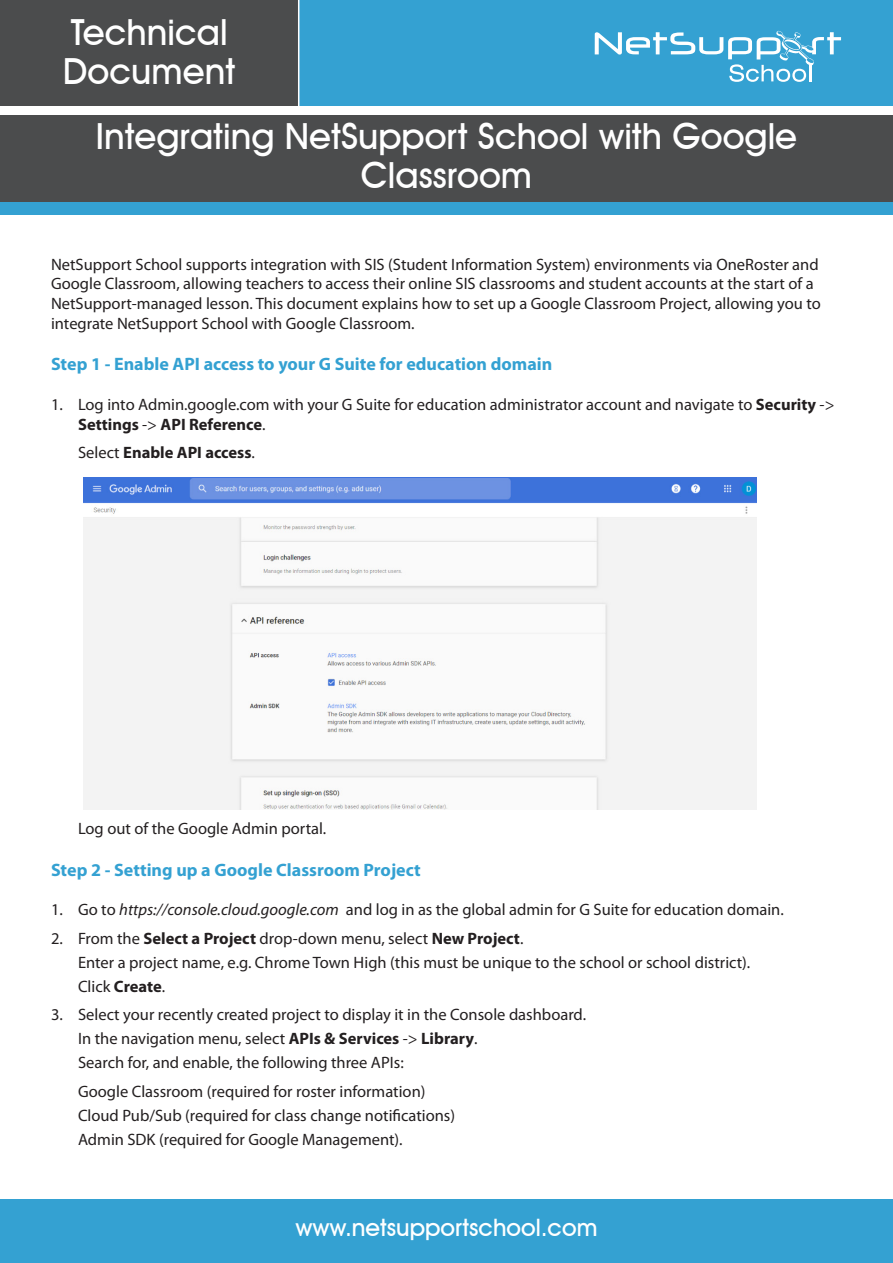
<style>
.page{position:relative;width:893px;height:1263px;background:#fff}
.page>*{position:absolute;margin:0;border:0;box-sizing:border-box;transform-origin:0 0}
.t1{font:500 36px/39px "Avant Garde IT Cby BT";color:#fff;text-align:center}
.t2{font:500 24px "Avant Garde IT Cby BT";color:#fff}
.t3{font:700 18px "Myriad Pro";color:#34a1d2}
.t4{font:16.5px/19.8px "Myriad Pro";color:#231f20}
.t5{font:700 16.5px "Myriad Pro";color:#231f20}
.s1{font-weight:700}
.s2{font-weight:400}
.s3{font-style:italic}
</style>
<div class="page">
<div style="left:0;top:202px;width:893px;height:13px;background:#34a1d2"></div>
<div style="left:0;top:115px;width:893px;height:87px;background:#4b4c4d"></div>
<div style="left:0;top:0;width:893px;height:106px;background:#34a1d2"></div>
<div style="left:0;top:1199px;width:893px;height:64px;background:#34a1d2"></div>
<svg style="left:595px;top:30px;width:246px;height:52px"></svg>
<div style="left:0;top:0;width:299px;height:106px;background:#4b4c4d"></div>
<hr style="left:298px;top:0;width:1px;height:108px;background:#fff">
<img style="left:83px;top:477px;width:673px;height:332px">
<p class="t1" style="left:71px;top:12px;width:158px">Technical</p>
<p class="t1" style="left:63px;top:51px;width:174px">Document</p>
<p class="t1" style="left:96px;top:117px;width:703px">Integrating NetSupport School with Google<br>Classroom</p>
<p class="t4" style="left:51px;top:254px;width:771px">NetSupport School supports integration with SIS (Student Information System) environments via OneRoster and Google Classroom, allowing teachers to access their online SIS classrooms and student accounts at the start of a NetSupport-managed lesson. This document explains how to set up a Google Classroom Project, allowing you to integrate NetSupport School with Google Classroom.</p>
<p class="t3" style="left:51px;top:353px;width:503px">Step 1 - Enable API access to your G Suite for education domain</p>
<p class="t4" style="left:78px;top:394px;width:758px;text-indent:-27px">1. Log into Admin.google.com with your G Suite for education administrator account and navigate to <span class="s1">Security</span> -&gt;<br><span class="s1">Settings</span> -&gt; <span class="s1">API Reference</span>.</p>
<p class="t5" style="left:78px;top:442px;width:178px"><span class="s2">Select</span> Enable API access<span class="s2">.</span></p>
<p class="t4" style="left:78px;top:819px;width:250px">Log out of the Google Admin portal.</p>
<p class="t3" style="left:51px;top:858px;width:371px">Step 2 - Setting up a Google Classroom Project</p>
<p class="t4" style="left:51px;top:900px;width:734px">1. Go to <span class="s3">https://console.cloud.google.com</span> and log in as the global admin for G Suite for education domain.</p>
<p class="t4" style="left:51px;top:928px;width:474px">2. From the <span class="s1">Select a Project</span> drop-down menu, select <span class="s1">New Project</span>.</p>
<p class="t4" style="left:78px;top:952px;width:674px">Enter a project name, e.g. Chrome Town High (this must be unique to the school or school district).</p>
<p class="t4" style="left:78px;top:976px;width:89px">Click <span class="s1">Create</span>.</p>
<p class="t4" style="left:51px;top:1004px;width:537px">3. Select your recently created project to display it in the Console dashboard.</p>
<p class="t4" style="left:78px;top:1028px;width:401px">In the navigation menu, select <span class="s1">APIs &amp; Services</span> -&gt; <span class="s1">Library</span>.</p>
<p class="t4" style="left:78px;top:1052px;width:327px">Search for, and enable, the following three APIs:</p>
<p class="t4" style="left:78px;top:1081px;width:349px">Google Classroom (required for roster information)</p>
<p class="t4" style="left:78px;top:1105px;width:379px">Cloud Pub/Sub (required for class change notifications)</p>
<p class="t4" style="left:78px;top:1129px;width:326px">Admin SDK (required for Google Management).</p>
<p class="t2" style="left:295px;top:1212px;width:304px">www.netsupportschool.com</p>
</div>
